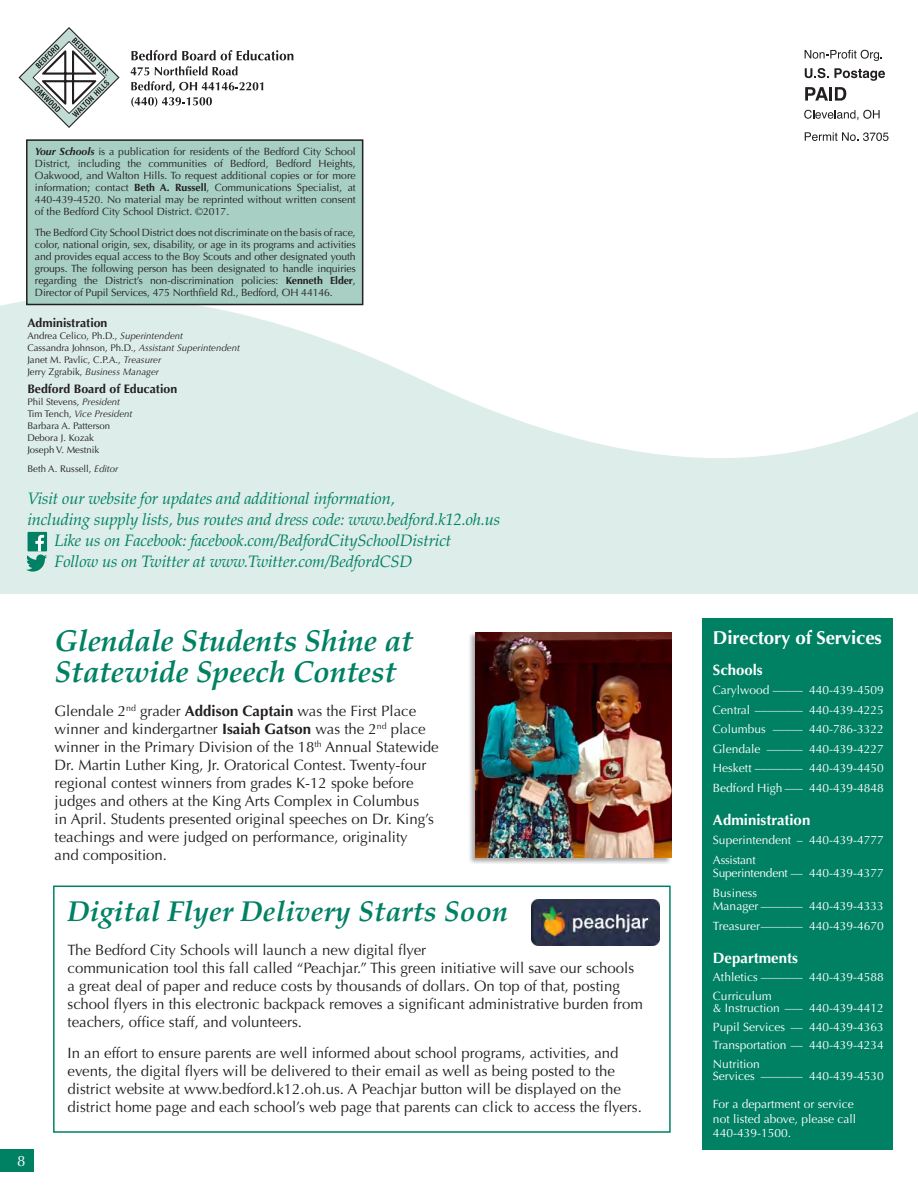
<style>
.page{position:relative;width:918px;height:1188px;background:#fff}
.page>*{position:absolute;margin:0;border:0;box-sizing:border-box;transform-origin:0 0}
.t1{font:italic 700 30.45px/31px "Palatino";letter-spacing:-.01em;color:#008164}
.t2{font:italic 700 28.8px "Palatino";color:#008164}
.t3{font:700 18.75px "Optima";letter-spacing:-.01em;color:#fff}
.t4{font:italic 16.5px "Palatino";letter-spacing:-.01em;color:#008164}
.t5{font:15px/18px "Optima";color:#231f20}
.t6{font:700 15px "Optima";color:#fff}
.t7{font:15px "Optima";color:#fff}
.t8{font:700 12.3px "Optima";color:#231f20}
.t9{font:12px/19.5px "Optima";color:#fff}
.t10{font:10.5px/12px "Optima";letter-spacing:-.01em;color:#231f20;text-align:justify}
.t11{font:9.6px/12px "Optima";color:#231f20}
.s1{font-weight:700;font-style:italic}
.s2{font-weight:700}
.s3{font-style:italic}
</style>
<div class="page">
<svg style="left:0;top:249px;width:918px;height:345px;fill:#ddede9"></svg>
<div style="left:27px;top:140px;width:336px;height:164px;background:#a7cfc4"></div>
<div style="left:26px;top:139px;width:337px;height:166px;border:2px solid #231f20"></div>
<svg style="left:805px;top:132px;width:84px;height:9px"></svg>
<svg style="left:804px;top:110px;width:76px;height:10px"></svg>
<svg style="left:805px;top:87px;width:41px;height:14px"></svg>
<svg style="left:805px;top:68px;width:80px;height:13px"></svg>
<svg style="left:805px;top:50px;width:77px;height:11px"></svg>
<svg style="left:19px;top:27px;width:101px;height:101px"></svg>
<svg style="left:131px;top:81px;width:132px;height:26px"></svg>
<svg style="left:131px;top:67px;width:18px;height:8px"></svg>
<svg style="left:155px;top:66px;width:83px;height:9px"></svg>
<svg style="left:131px;top:50px;width:162px;height:10px"></svg>
<div style="left:703px;top:619px;width:190px;height:531px;background:#008164"></div>
<div style="left:0;top:1149px;width:33px;height:23px;background:#008164"></div>
<div style="left:28px;top:532px;width:19px;height:19px;background:#008164"></div>
<svg style="left:26px;top:535px;width:21px;height:37px"></svg>
<div style="left:53px;top:886px;width:618px;height:247px;border:2px solid #008164"></div>
<img style="left:531px;top:900px;width:128px;height:45px">
<div style="left:468px;top:630px;width:205px;height:234px;background:#231f20;opacity:.4"></div>
<img style="left:475px;top:632px;width:196px;height:226px">
<p class="t10" style="left:35px;top:146px;width:322px"><span class="s1">Your Schools</span> is a publication for residents of the Bedford City School District, including the communities of Bedford, Bedford Heights, Oakwood, and Walton Hills. To request additional copies or for more information; contact <span class="s2">Beth A. Russell</span>, Communications Specialist, at 440-439-4520. No material may be reprinted without written consent of the Bedford City School District. ©2017.</p>
<p class="t10" style="left:35px;top:227px;width:322px">The Bedford City School District does not discriminate on the basis of race, color, national origin, sex, disability, or age in its programs and activities and provides equal access to the Boy Scouts and other designated youth groups. The following person has been designated to handle inquiries regarding the District’s non-discrimination policies: <span class="s2">Kenneth Elder</span>, Director of Pupil Services, 475 Northfield Rd., Bedford, OH 44146.</p>
<p class="t8" style="left:27px;top:315px;width:82px">Administration</p>
<p class="t11" style="left:27px;top:330px;width:214px">Andrea Celico, Ph.D., <span class="s3">Superintendent<br></span>Cassandra Johnson, Ph.D., <span class="s3">Assistant Superintendent </span>Janet M. Pavlic, C.P.A., <span class="s3">Treasurer<br></span>Jerry Zgrabik, <span class="s3">Business Manager</span></p>
<p class="t8" style="left:27px;top:382px;width:151px">Bedford Board of Education</p>
<p class="t11" style="left:27px;top:396px;width:107px">Phil Stevens, <span class="s3">President<br></span>Tim Tench, <span class="s3">Vice President<br></span>Barbara A. Patterson<br>Debora J. Kozak<br>Joseph V. Mestnik</p>
<p class="t11" style="left:27px;top:463px;width:92px">Beth A. Russell, <span class="s3">Editor</span></p>
<p class="t4" style="left:27px;top:489px;width:369px">Visit our website for updates and additional information,</p>
<p class="t4" style="left:27px;top:510px;width:474px">including supply lists, bus routes and dress code: www.bedford.k12.oh.us</p>
<p class="t4" style="left:54px;top:531px;width:399px">Like us on Facebook: facebook.com/BedfordCitySchoolDistrict</p>
<p class="t4" style="left:54px;top:552px;width:360px">Follow us on Twitter at www.Twitter.com/BedfordCSD</p>
<h1 class="t1" style="left:55px;top:626px;width:360px">Glendale Students Shine at<br>Statewide Speech Contest</h1>
<p class="t5" style="left:55px;top:702px;width:386px">Glendale 2<sup>nd</sup> grader <span class="s2">Addison Captain</span> was the First Place winner and kindergartner <span class="s2">Isaiah Gatson</span> was the 2<sup>nd</sup> place winner in the Primary Division of the 18<sup>th</sup> Annual Statewide Dr. Martin Luther King, Jr. Oratorical Contest. Twenty-four regional contest winners from grades K-12 spoke before judges and others at the King Arts Complex in Columbus<br>in April. Students presented original speeches on Dr. King’s teachings and were judged on performance, originality<br>and composition.</p>
<p class="t7" style="left:17px;top:1152px;width:10px">8</p>
<h2 class="t2" style="left:68px;top:895px;width:442px">Digital Flyer Delivery Starts Soon</h2>
<p class="t5" style="left:68px;top:941px;width:577px">The Bedford City Schools will launch a new digital flyer<br>communication tool this fall called “Peachjar.” This green initiative will save our schools a great deal of paper and reduce costs by thousands of dollars. On top of that, posting school flyers in this electronic backpack removes a significant administrative burden from teachers, office staff, and volunteers.</p>
<p class="t5" style="left:68px;top:1044px;width:576px">In an effort to ensure parents are well informed about school programs, activities, and events, the digital flyers will be delivered to their email as well as being posted to the district website at www.bedford.k12.oh.us. A Peachjar button will be displayed on the district home page and each school’s web page that parents can click to access the flyers.</p>
<p class="t3" style="left:713px;top:627px;width:170px">Directory of Services</p>
<p class="t6" style="left:713px;top:661px;width:51px">Schools</p>
<p class="t9" style="left:713px;top:681px;width:173px;text-align:justify">Carylwood ––––– 440-439-4509<br>Central –––––––– 440-439-4225<br>Columbus ––––– 440-786-3322<br>Glendale –––––– 440-439-4227<br>Heskett –––––––– 440-439-4450<br>Bedford High ––– 440-439-4848</p>
<p class="t6" style="left:713px;top:811px;width:99px">Administration</p>
<p class="t9" style="left:713px;top:831px;width:173px">Superintendent – 440-439-4777<br>Assistant</p>
<p class="t9" style="left:713px;top:864px;width:172px">Superintendent –– 440-439-4377<br>Business</p>
<p class="t9" style="left:713px;top:897px;width:172px">Manager ––––––– 440-439-4333<br>Treasurer––––––– 440-439-4670</p>
<p class="t6" style="left:713px;top:949px;width:87px">Departments</p>
<p class="t9" style="left:713px;top:968px;width:172px;line-height:18.6px">Athletics ––––––– 440-439-4588<br>Curriculum</p>
<p class="t9" style="left:713px;top:999px;width:172px;line-height:18.6px;text-align:justify">&amp; Instruction ––– 440-439-4412<br>Pupil Services –– 440-439-4363<br>Transportation –– 440-439-4234<br>Nutrition</p>
<p class="t9" style="left:713px;top:1066px;width:172px">Services ––––––– 440-439-4530</p>
<p class="t9" style="left:713px;top:1097px;width:145px;line-height:14.2px">For a department or service not listed above, please call<br>440-439-1500.</p>
</div>
